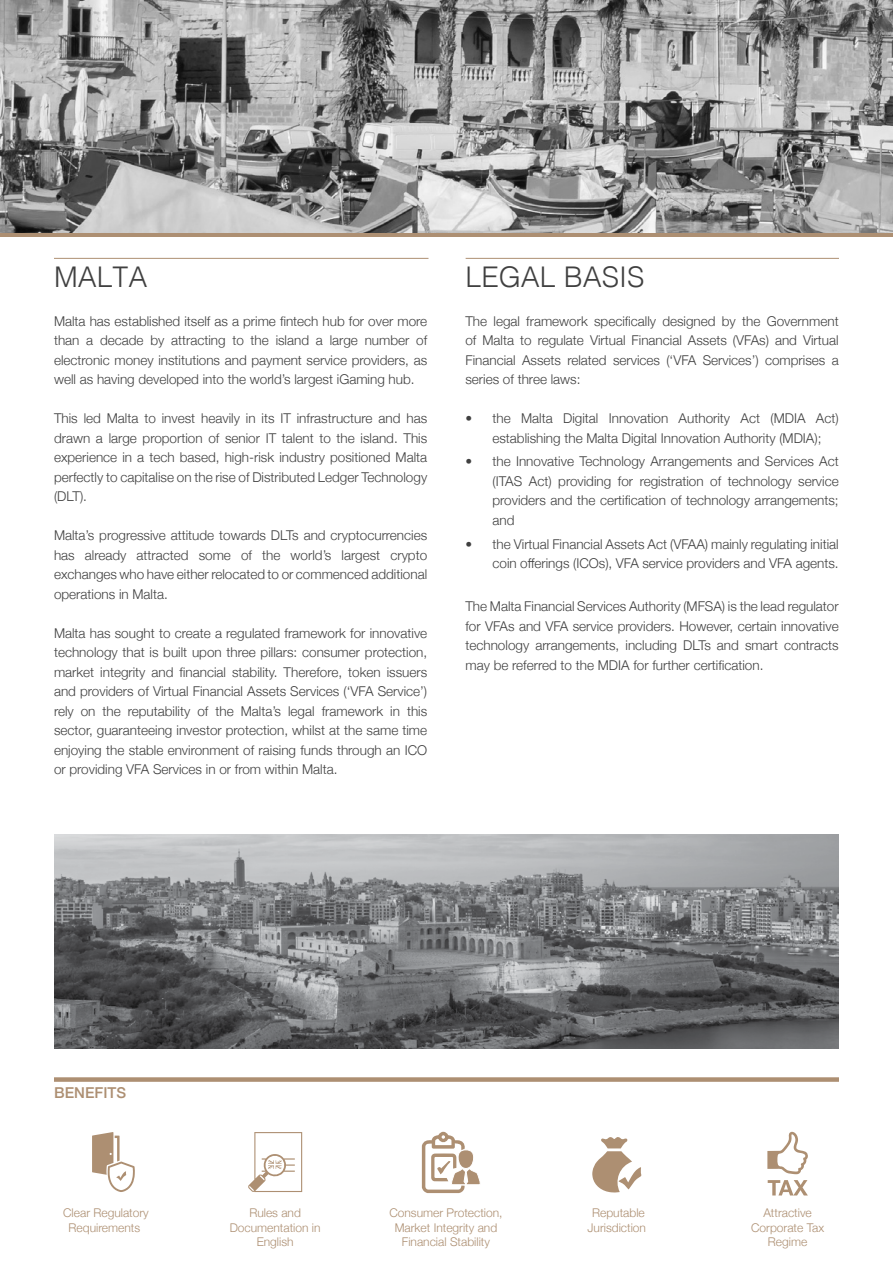
<style>
.page{position:relative;width:893px;height:1263px;background:#fff}
.page>*{position:absolute;margin:0;border:0;box-sizing:border-box;transform-origin:0 0}
.t1{font:300 28.5px "Helvetica";color:#404040}
.t2{font:500 15px "Helvetica Neue";color:#ad8f72}
.t3{font:300 13.5px/19.5px "Helvetica Neue";color:#404040;text-align:justify}
.t4{font:300 12px/14.4px "Helvetica Neue";color:#ad8f72;text-align:center}
</style>
<div class="page">
<svg style="left:0;top:232px;width:893px;height:5px;background:#ac947d"></svg>
<hr style="left:54px;top:258px;width:374px;height:1px;background:#ad8f72">
<hr style="left:466px;top:258px;width:373px;height:1px;background:#ad8f72">
<div style="left:54px;top:1077px;width:785px;height:5px;background:#ad8f72"></div>
<img style="left:0;top:0;width:893px;height:232px">
<img style="left:54px;top:835px;width:785px;height:213px">
<svg style="left:422px;top:1132px;width:58px;height:61px"></svg>
<div style="left:458px;top:1150px;width:16px;height:18px;background:#ad8f72;border-radius:8px"></div>
<div style="left:458px;top:1150px;width:16px;height:18px;border:1px solid #fff;border-radius:8px"></div>
<svg style="left:248px;top:1132px;width:54px;height:60px"></svg>
<svg style="left:92px;top:1132px;width:43px;height:60px"></svg>
<svg style="left:592px;top:1137px;width:49px;height:55px"></svg>
<svg style="left:767px;top:1132px;width:41px;height:42px"></svg>
<svg style="left:768px;top:1180px;width:40px;height:15px"></svg>
<p class="t1" style="left:54px;top:252px;width:95px">MALTA</p>
<p class="t3" style="left:54px;top:310px;width:375px">Malta has established itself as a prime fintech hub for over more than a decade by attracting to the island a large number of electronic money institutions and payment service providers, as well as having developed into the world’s largest iGaming hub.</p>
<p class="t3" style="left:54px;top:408px;width:375px">This led Malta to invest heavily in its IT infrastructure and has drawn a large proportion of senior IT talent to the island. This experience in a tech based, high-risk industry positioned Malta perfectly to capitalise on the rise of Distributed Ledger Technology (DLT).</p>
<p class="t3" style="left:54px;top:525px;width:375px">Malta’s progressive attitude towards DLTs and cryptocurrencies has already attracted some of the world’s largest crypto exchanges who have either relocated to or commenced additional operations in Malta.</p>
<p class="t3" style="left:54px;top:622px;width:375px">Malta has sought to create a regulated framework for innovative technology that is built upon three pillars: consumer protection, market integrity and financial stability. Therefore, token issuers and providers of Virtual Financial Assets Services (‘VFA Service’) rely on the reputability of the Malta’s legal framework in this sector, guaranteeing investor protection, whilst at the same time enjoying the stable environment of raising funds through an ICO or providing VFA Services in or from within Malta.</p>
<p class="t1" style="left:465px;top:252px;width:180px">LEGAL BASIS</p>
<p class="t3" style="left:465px;top:310px;width:375px">The legal framework specifically designed by the Government of Malta to regulate Virtual Financial Assets (VFAs) and Virtual Financial Assets related services (‘VFA Services’) comprises a series of three laws:</p>
<p class="t3" style="left:492px;top:408px;width:348px;text-indent:-27px">• the Malta Digital Innovation Authority Act (MDIA Act) establishing the Malta Digital Innovation Authority (MDIA);</p>
<p class="t3" style="left:492px;top:451px;width:348px;text-indent:-27px">• the Innovative Technology Arrangements and Services Act (ITAS Act) providing for registration of technology service providers and the certification of technology arrangements; and</p>
<p class="t3" style="left:465px;top:533px;width:375px;text-align:right">• the Virtual Financial Assets Act (VFAA) mainly regulating initial coin offerings (ICOs), VFA service providers and VFA agents.</p>
<p class="t3" style="left:465px;top:596px;width:375px">The Malta Financial Services Authority (MFSA) is the lead regulator for VFAs and VFA service providers. However, certain innovative technology arrangements, including DLTs and smart contracts may be referred to the MDIA for further certification.</p>
<p class="t2" style="left:54px;top:1080px;width:73px">BENEFITS</p>
<p class="t4" style="left:63px;top:1205px;width:87px">Clear Regulatory<br>Requirements</p>
<p class="t4" style="left:588px;top:1205px;width:60px">Reputable<br>Jurisdiction</p>
<p class="t4" style="left:751px;top:1205px;width:74px">Attractive<br>Corporate Tax<br>Regime</p>
<p class="t4" style="left:389px;top:1205px;width:115px">Consumer Protection,<br>Market Integrity and<br>Financial Stability</p>
<p class="t4" style="left:230px;top:1205px;width:92px">Rules and<br>Documentation in<br>English</p>
</div>
